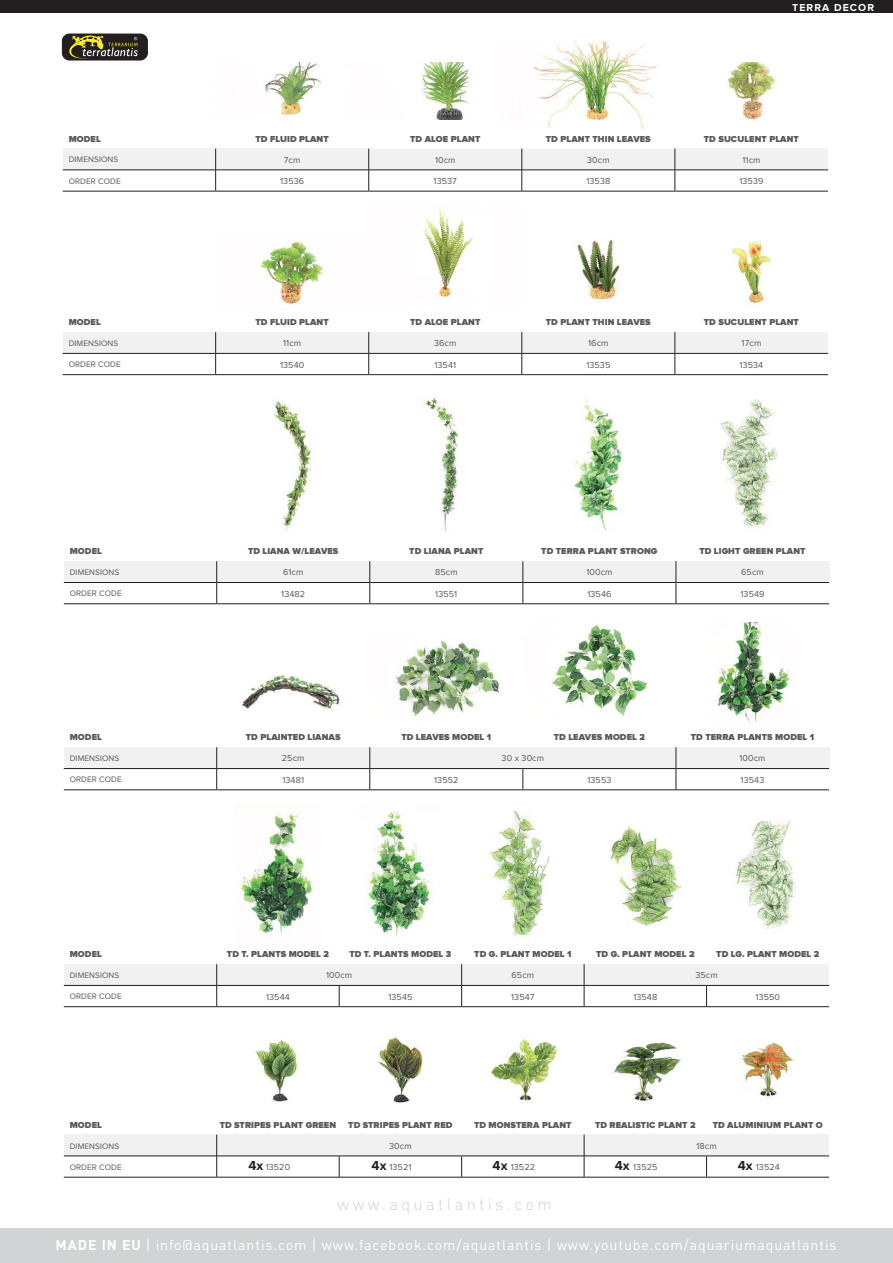
<style>
.page{position:relative;width:893px;height:1263px;background:#fff}
.page>*{position:absolute;margin:0;border:0;box-sizing:border-box;transform-origin:0 0}
.t1{font:300 16.5px "DIN";letter-spacing:.2em;color:#d1d3d4}
.t2{font:14.1px "DIN";letter-spacing:.065em;color:#fff}
.t3{font:700 10.5px "Proxima Nova";letter-spacing:.1em;color:#fff}
.t4{font:900 9px "Proxima Nova A";letter-spacing:.01em;color:#58595b}
.t5{font:9px "Proxima Nova A";letter-spacing:.01em;color:#58595b}
.t6{font:8.25px "Proxima Nova A";letter-spacing:.01em;color:#58595b}
.s1{font-family:"Proxima Nova";font-weight:700;font-size:13.5px;color:#231f20}
.s2{font-weight:700}
</style>
<div class="page">
<div style="left:0;top:0;width:893px;height:12px;background:#231f20"></div>
<div style="left:0;top:1229px;width:893px;height:34px;background:#d1d3d4"></div>
<hr style="left:63px;top:191px;width:153px;height:1px;background:#231f20">
<hr style="left:216px;top:191px;width:153px;height:1px;background:#231f20">
<hr style="left:369px;top:191px;width:153px;height:1px;background:#231f20">
<hr style="left:522px;top:191px;width:153px;height:1px;background:#231f20">
<hr style="left:675px;top:191px;width:153px;height:1px;background:#231f20">
<svg style="left:63px;top:149px;width:765px;height:42px"></svg>
<svg style="left:63px;top:332px;width:765px;height:43px"></svg>
<img style="left:264px;top:62px;width:205px;height:58px">
<img style="left:534px;top:42px;width:123px;height:87px">
<img style="left:727px;top:62px;width:49px;height:58px">
<img style="left:260px;top:241px;width:64px;height:64px">
<img style="left:424px;top:209px;width:49px;height:88px">
<img style="left:577px;top:239px;width:195px;height:65px">
<svg style="left:64px;top:561px;width:765px;height:43px"></svg>
<svg style="left:64px;top:747px;width:765px;height:43px"></svg>
<svg style="left:64px;top:964px;width:765px;height:43px"></svg>
<hr style="left:64px;top:1177px;width:153px;height:1px;background:#231f20">
<hr style="left:217px;top:1177px;width:122px;height:1px;background:#231f20">
<hr style="left:339px;top:1177px;width:123px;height:1px;background:#231f20">
<hr style="left:462px;top:1177px;width:122px;height:1px;background:#231f20">
<hr style="left:584px;top:1177px;width:123px;height:1px;background:#231f20">
<hr style="left:707px;top:1177px;width:122px;height:1px;background:#231f20">
<svg style="left:64px;top:1135px;width:765px;height:42px"></svg>
<img style="left:574px;top:396px;width:48px;height:135px">
<img style="left:423px;top:397px;width:36px;height:135px">
<img style="left:719px;top:399px;width:59px;height:129px">
<img style="left:273px;top:400px;width:41px;height:132px">
<img style="left:242px;top:675px;width:98px;height:34px">
<img style="left:396px;top:640px;width:105px;height:77px">
<img style="left:552px;top:624px;width:96px;height:93px">
<img style="left:717px;top:622px;width:73px;height:100px">
<img style="left:235px;top:812px;width:78px;height:122px">
<img style="left:367px;top:810px;width:67px;height:127px">
<img style="left:489px;top:810px;width:61px;height:126px">
<img style="left:609px;top:826px;width:74px;height:100px">
<img style="left:736px;top:820px;width:60px;height:109px">
<img style="left:255px;top:1035px;width:303px;height:68px">
<img style="left:613px;top:1042px;width:181px;height:59px">
<div style="left:62px;top:34px;width:85px;height:26px;background:#231f20;border-radius:7px"></div>
<div style="left:62px;top:34px;width:86px;height:27px;border:1px solid #231f20;border-radius:7px"></div>
<svg style="left:67px;top:34px;width:71px;height:25px"></svg>
<p class="t3" style="left:792px;top:1px;width:83px">TERRA DECOR</p>
<p class="t4" style="left:69px;top:133px;width:34px">MODEL</p>
<p class="t4" style="left:256px;top:133px;width:75px">TD FLUID PLANT</p>
<p class="t4" style="left:410px;top:133px;width:72px">TD ALOE PLANT</p>
<p class="t4" style="left:546px;top:133px;width:106px">TD PLANT THIN LEAVES</p>
<p class="t4" style="left:704px;top:133px;width:97px">TD SUCULENT PLANT</p>
<p class="t6" style="left:69px;top:155px;width:51px">DIMENSIONS</p>
<p class="t5" style="left:284px;top:155px;width:18px">7cm</p>
<p class="t5" style="left:435px;top:155px;width:22px">10cm</p>
<p class="t5" style="left:587px;top:155px;width:24px">30cm</p>
<p class="t5" style="left:742px;top:155px;width:20px">11cm</p>
<p class="t6" style="left:69px;top:176px;width:54px">ORDER CODE</p>
<p class="t5" style="left:280px;top:176px;width:26px">13536</p>
<p class="t5" style="left:434px;top:176px;width:25px">13537</p>
<p class="t5" style="left:586px;top:176px;width:25px">13538</p>
<p class="t5" style="left:739px;top:176px;width:26px">13539</p>
<p class="t4" style="left:69px;top:317px;width:34px">MODEL</p>
<p class="t4" style="left:256px;top:317px;width:75px">TD FLUID PLANT</p>
<p class="t4" style="left:410px;top:317px;width:72px">TD ALOE PLANT</p>
<p class="t4" style="left:546px;top:317px;width:106px">TD PLANT THIN LEAVES</p>
<p class="t4" style="left:704px;top:317px;width:97px">TD SUCULENT PLANT</p>
<p class="t6" style="left:69px;top:339px;width:51px">DIMENSIONS</p>
<p class="t5" style="left:283px;top:338px;width:20px">11cm</p>
<p class="t5" style="left:434px;top:338px;width:24px">36cm</p>
<p class="t5" style="left:588px;top:338px;width:22px">16cm</p>
<p class="t5" style="left:742px;top:338px;width:21px">17cm</p>
<p class="t6" style="left:69px;top:360px;width:54px">ORDER CODE</p>
<p class="t5" style="left:280px;top:360px;width:26px">13540</p>
<p class="t5" style="left:434px;top:360px;width:23px">13541</p>
<p class="t5" style="left:586px;top:360px;width:26px">13535</p>
<p class="t5" style="left:739px;top:360px;width:25px">13534</p>
<p class="t4" style="left:70px;top:546px;width:34px">MODEL</p>
<p class="t4" style="left:248px;top:546px;width:92px">TD LIANA W/LEAVES</p>
<p class="t4" style="left:409px;top:546px;width:76px">TD LIANA PLANT</p>
<p class="t4" style="left:541px;top:546px;width:118px">TD TERRA PLANT STRONG</p>
<p class="t4" style="left:699px;top:546px;width:108px">TD LIGHT GREEN PLANT</p>
<p class="t6" style="left:70px;top:568px;width:51px">DIMENSIONS</p>
<p class="t5" style="left:283px;top:567px;width:22px">61cm</p>
<p class="t5" style="left:435px;top:567px;width:24px">85cm</p>
<p class="t5" style="left:586px;top:567px;width:28px">100cm</p>
<p class="t5" style="left:741px;top:567px;width:24px">65cm</p>
<p class="t6" style="left:70px;top:589px;width:54px">ORDER CODE</p>
<p class="t5" style="left:281px;top:589px;width:25px">13482</p>
<p class="t5" style="left:435px;top:589px;width:24px">13551</p>
<p class="t5" style="left:587px;top:589px;width:26px">13546</p>
<p class="t5" style="left:740px;top:589px;width:26px">13549</p>
<p class="t4" style="left:70px;top:732px;width:34px">MODEL</p>
<p class="t4" style="left:246px;top:732px;width:96px">TD PLAINTED LIANAS</p>
<p class="t4" style="left:401px;top:732px;width:91px">TD LEAVES MODEL 1</p>
<p class="t4" style="left:554px;top:732px;width:93px">TD LEAVES MODEL 2</p>
<p class="t4" style="left:691px;top:732px;width:125px">TD TERRA PLANTS MODEL 1</p>
<p class="t6" style="left:70px;top:754px;width:51px">DIMENSIONS</p>
<p class="t5" style="left:282px;top:753px;width:24px">25cm</p>
<p class="t5" style="left:502px;top:753px;width:44px">30 x 30cm</p>
<p class="t5" style="left:739px;top:753px;width:28px">100cm</p>
<p class="t6" style="left:70px;top:775px;width:54px">ORDER CODE</p>
<p class="t5" style="left:282px;top:775px;width:23px">13481</p>
<p class="t5" style="left:434px;top:775px;width:26px">13552</p>
<p class="t5" style="left:587px;top:775px;width:26px">13553</p>
<p class="t5" style="left:741px;top:775px;width:25px">13543</p>
<p class="t4" style="left:70px;top:949px;width:34px">MODEL</p>
<p class="t4" style="left:227px;top:949px;width:103px">TD T. PLANTS MODEL 2</p>
<p class="t4" style="left:349px;top:949px;width:103px">TD T. PLANTS MODEL 3</p>
<p class="t4" style="left:474px;top:949px;width:99px">TD G. PLANT MODEL 1</p>
<p class="t4" style="left:596px;top:949px;width:100px">TD G. PLANT MODEL 2</p>
<p class="t4" style="left:716px;top:949px;width:105px">TD LG. PLANT MODEL 2</p>
<p class="t6" style="left:70px;top:971px;width:51px">DIMENSIONS</p>
<p class="t5" style="left:326px;top:970px;width:28px">100cm</p>
<p class="t5" style="left:512px;top:970px;width:24px">65cm</p>
<p class="t5" style="left:695px;top:970px;width:24px">35cm</p>
<p class="t6" style="left:70px;top:992px;width:54px">ORDER CODE</p>
<p class="t5" style="left:266px;top:991px;width:25px">13544</p>
<p class="t5" style="left:388px;top:991px;width:26px">13545</p>
<p class="t5" style="left:511px;top:991px;width:25px">13547</p>
<p class="t5" style="left:633px;top:991px;width:25px">13548</p>
<p class="t5" style="left:755px;top:991px;width:26px">13550</p>
<p class="t4" style="left:70px;top:1119px;width:34px">MODEL</p>
<p class="t4" style="left:220px;top:1119px;width:118px">TD STRIPES PLANT GREEN</p>
<p class="t4" style="left:348px;top:1119px;width:106px">TD STRIPES PLANT RED</p>
<p class="t4" style="left:474px;top:1119px;width:99px">TD MONSTERA PLANT</p>
<p class="t4" style="left:595px;top:1119px;width:102px">TD REALISTIC PLANT 2</p>
<p class="t4" style="left:713px;top:1119px;width:112px">TD ALUMINIUM PLANT O</p>
<p class="t6" style="left:70px;top:1141px;width:51px">DIMENSIONS</p>
<p class="t5" style="left:389px;top:1141px;width:24px">30cm</p>
<p class="t5" style="left:696px;top:1141px;width:22px">18cm</p>
<p class="t6" style="left:70px;top:1162px;width:54px">ORDER CODE</p>
<p class="t5" style="left:249px;top:1162px;width:43px"><span class="s1">4x</span> 13520</p>
<p class="t5" style="left:372px;top:1162px;width:41px"><span class="s1">4x</span> 13521</p>
<p class="t5" style="left:493px;top:1162px;width:44px"><span class="s1">4x</span> 13522</p>
<p class="t5" style="left:615px;top:1162px;width:44px"><span class="s1">4x</span> 13525</p>
<p class="t5" style="left:738px;top:1162px;width:44px"><span class="s1">4x</span> 13524</p>
<h1 class="t1" style="left:338px;top:1193px;width:216px">www.aquatlantis.com</h1>
<h2 class="t2" style="left:56px;top:1236px;width:782px"><span class="s2">MADE IN EU</span> | info@aquatlantis.com | www.facebook.com/aquatlantis | www.youtube.com/aquariumaquatlantis</h2>
</div>
